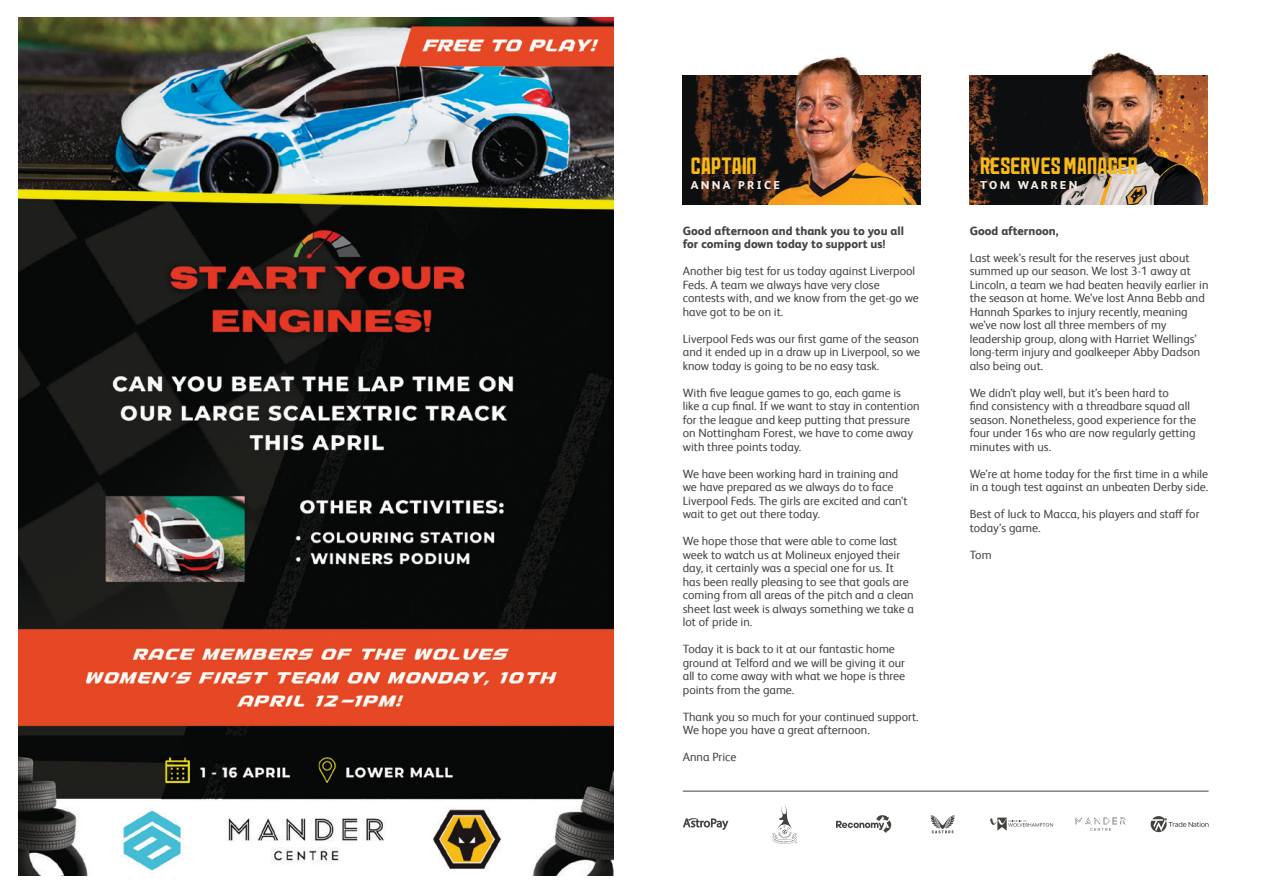
<style>
.page{position:relative;width:1263px;height:893px;background:#fff}
.page>*{position:absolute;margin:0;border:0;box-sizing:border-box;transform-origin:0 0}
.t1{font:24.75px "Wolves";color:#f8ba16}
.t2{font:12px/13.5px "FS Albert Pro";color:#434340}
.t3{font:800 12px/13.5px "FS Albert Pro";color:#434340}
.t4{font:800 11.55px "FS Albert Pro";letter-spacing:.2em;color:#f3ece3}
</style>
<div class="page">
<img style="left:683px;top:76px;width:27px;height:129px">
<img style="left:969px;top:52px;width:239px;height:153px">
<img style="left:710px;top:56px;width:211px;height:149px">
<hr style="left:683px;top:791px;width:525px;height:1px;background:#434340">
<svg style="left:683px;top:818px;width:45px;height:12px"></svg>
<svg style="left:836px;top:815px;width:55px;height:18px"></svg>
<svg style="left:930px;top:815px;width:25px;height:18px"></svg>
<svg style="left:772px;top:805px;width:25px;height:39px"></svg>
<svg style="left:990px;top:818px;width:63px;height:13px"></svg>
<svg style="left:1075px;top:817px;width:51px;height:14px"></svg>
<svg style="left:1150px;top:816px;width:58px;height:16px"></svg>
<img style="left:18px;top:17px;width:595px;height:859px">
<p class="t1" style="left:691px;top:158px;width:67px">CAPTAIN</p>
<p class="t4" style="left:691px;top:176px;width:91px">ANNA PRICE</p>
<p class="t3" style="left:683px;top:223px;width:223px">Good afternoon and thank you to you all for coming down today to support us!</p>
<p class="t2" style="left:683px;top:263px;width:238px">Another big test for us today against Liverpool Feds. A team we always have very close contests with, and we know from the get-go we have got to be on it.</p>
<p class="t2" style="left:683px;top:331px;width:239px;text-align:justify">Liverpool Feds was our first game of the season and it ended up in a draw up in Liverpool, so we know today is going to be no easy task.</p>
<p class="t2" style="left:683px;top:385px;width:238px">With five league games to go, each game is like a cup final. If we want to stay in contention for the league and keep putting that pressure on Nottingham Forest, we have to come away with three points today.</p>
<p class="t2" style="left:683px;top:466px;width:226px">We have been working hard in training and we have prepared as we always do to face Liverpool Feds. The girls are excited and can’t wait to get out there today.</p>
<p class="t2" style="left:683px;top:533px;width:233px">We hope those that were able to come last week to watch us at Molineux enjoyed their day, it certainly was a special one for us. It has been really pleasing to see that goals are coming from all areas of the pitch and a clean sheet last week is always something we take a lot of pride in.</p>
<p class="t2" style="left:683px;top:641px;width:224px">Today it is back to it at our fantastic home ground at Telford and we will be giving it our all to come away with what we hope is three points from the game.</p>
<p class="t2" style="left:683px;top:709px;width:237px">Thank you so much for your continued support.<br>We hope you have a great afternoon.</p>
<p class="t2" style="left:683px;top:749px;width:55px">Anna Price</p>
<p class="t1" style="left:980px;top:158px;width:159px">RESERVES MANAGER</p>
<p class="t4" style="left:980px;top:176px;width:99px">TOM WARREN</p>
<p class="t3" style="left:970px;top:223px;width:90px">Good afternoon,</p>
<p class="t2" style="left:970px;top:250px;width:240px">Last week’s result for the reserves just about summed up our season. We lost 3-1 away at Lincoln, a team we had beaten heavily earlier in the season at home. We’ve lost Anna Bebb and Hannah Sparkes to injury recently, meaning we’ve now lost all three members of my leadership group, along with Harriet Wellings’ long-term injury and goalkeeper Abby Dadson also being out.</p>
<p class="t2" style="left:970px;top:385px;width:228px">We didn’t play well, but it’s been hard to<br>find consistency with a threadbare squad all season. Nonetheless, good experience for the four under 16s who are now regularly getting minutes with us.</p>
<p class="t2" style="left:970px;top:466px;width:240px">We’re at home today for the first time in a while in a tough test against an unbeaten Derby side.</p>
<p class="t2" style="left:970px;top:506px;width:231px">Best of luck to Macca, his players and staff for today’s game.</p>
<p class="t2" style="left:970px;top:547px;width:23px">Tom</p>
</div>
